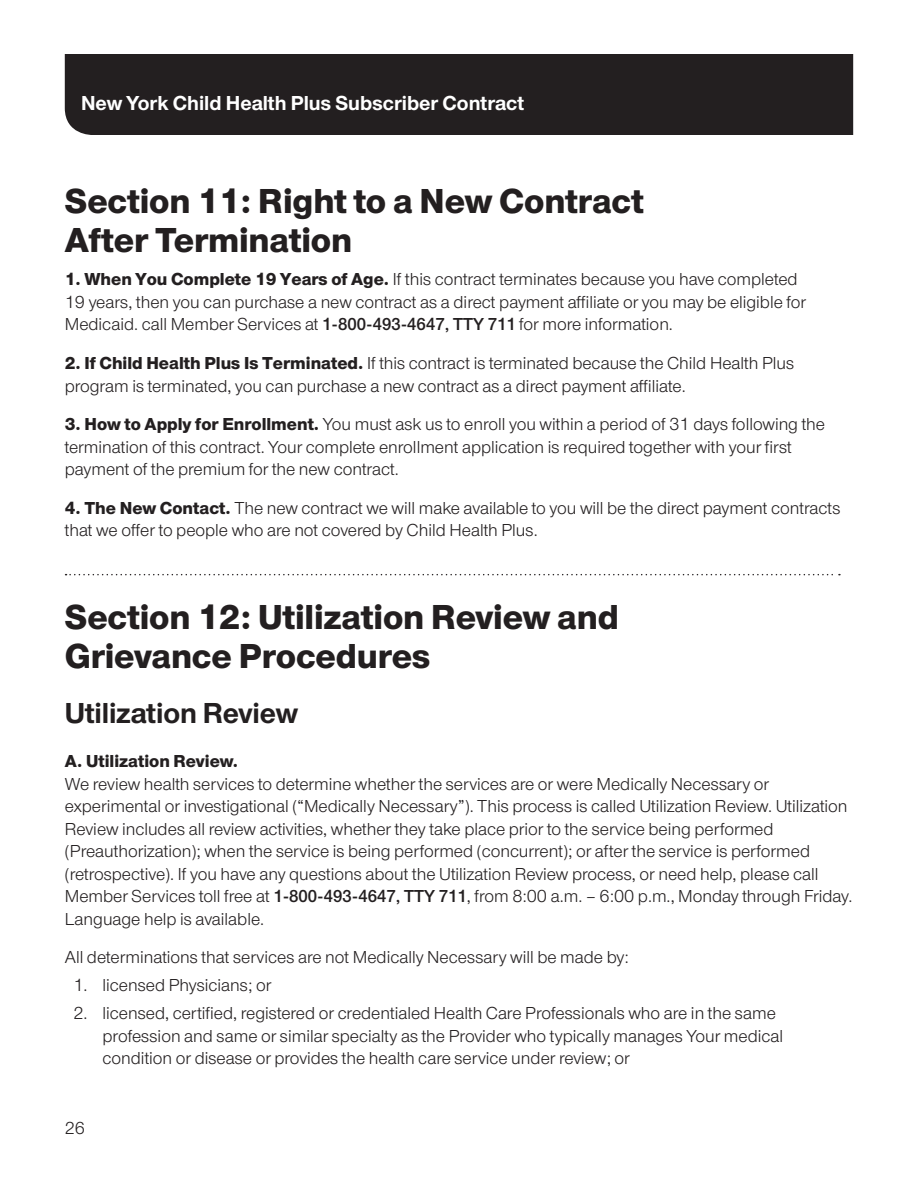
<style>
.page{position:relative;width:918px;height:1188px;background:#fff}
.page>*{position:absolute;margin:0;border:0;box-sizing:border-box;transform-origin:0 0}
.Subheads___Dotted_24{font:800 36px/39px "UHC Sans";letter-spacing:-.005em;color:#231f20}
.Subheads___noDot_24{font:800 36px/39px "UHC Sans";letter-spacing:-.005em;color:#231f20}
.Subheads_2nd_level{font:700 30px "UHC Sans";letter-spacing:-.005em;color:#231f20}
.t1{font:700 21px "UHC Sans";color:#fff}
.Body___12_15{font:18px/22.5px "UHC Sans";color:#231f20}
.Body___numbers___add{font:18px/22.5px "UHC Sans";color:#231f20}
.Body_BEFORE_bullet{font:18px "UHC Sans";color:#231f20}
.SUB_Subhead___12_15{font:800 18px "UHC Sans";color:#231f20}
.s1{font-weight:800}
.s2{font-weight:600}
</style>
<div class="page">
<div style="left:65px;top:54px;width:788px;height:81px;background:#231f20"></div>
<svg style="left:66px;top:574px;width:774px;height:1px"></svg>
<p class="t1" style="left:81px;top:88px;width:445px">New York Child Health Plus Subscriber Contract</p>
<p class="Subheads___noDot_24" style="left:65px;top:180px;width:581px">Section 11: Right to a New Contract<br>After Termination</p>
<p class="Body___12_15" style="left:65px;top:268px;width:743px"><span class="s1">1. When You Complete 19 Years of Age.</span> If this contract terminates because you have completed<br>19 years, then you can purchase a new contract as a direct payment affiliate or you may be eligible for<br>Medicaid. call Member Services at <span class="s2">1-800-493-4647, TTY 711</span> for more information.</p>
<p class="Body___12_15" style="left:65px;top:351px;width:731px"><span class="s1">2. If Child Health Plus Is Terminated.</span> If this contract is terminated because the Child Health Plus program is terminated, you can purchase a new contract as a direct payment affiliate.</p>
<p class="Body___12_15" style="left:65px;top:412px;width:762px"><span class="s1">3. How to Apply for Enrollment.</span> You must ask us to enroll you within a period of 31 days following the termination of this contract. Your complete enrollment application is required together with your first payment of the premium for the new contract.</p>
<p class="Body___12_15" style="left:65px;top:496px;width:777px"><span class="s1">4. The New Contact.</span> The new contract we will make available to you will be the direct payment contracts that we offer to people who are not covered by Child Health Plus.</p>
<p class="Subheads___Dotted_24" style="left:65px;top:597px;width:556px">Section 12: Utilization Review and<br>Grievance Procedures</p>
<p class="Subheads_2nd_level" style="left:65px;top:693px;width:235px">Utilization Review</p>
<p class="SUB_Subhead___12_15" style="left:65px;top:749px;width:175px">A. Utilization Review.</p>
<p class="Body___12_15" style="left:65px;top:772px;width:789px">We review health services to determine whether the services are or were Medically Necessary or experimental or investigational (“Medically Necessary”). This process is called Utilization Review. Utilization Review includes all review activities, whether they take place prior to the service being performed (Preauthorization); when the service is being performed (concurrent); or after the service is performed (retrospective). If you have any questions about the Utilization Review process, or need help, please call Member Services toll free at <span class="s2">1-800-493-4647, TTY 711</span>, from 8:00 a.m. – 6:00 p.m., Monday through Friday.<br>Language help is available.</p>
<p class="Body_BEFORE_bullet" style="left:65px;top:946px;width:566px">All determinations that services are not Medically Necessary will be made by:</p>
<p class="Body___numbers___add" style="left:73px;top:973px;width:199px">1. licensed Physicians; or</p>
<p class="Body___numbers___add" style="left:103px;top:1001px;width:682px;text-indent:-29px">2. licensed, certified, registered or credentialed Health Care Professionals who are in the same profession and same or similar specialty as the Provider who typically manages Your medical condition or disease or provides the health care service under review; or</p>
<p class="Body___12_15" style="left:65px;top:1116px;width:22px">26</p>
</div>
